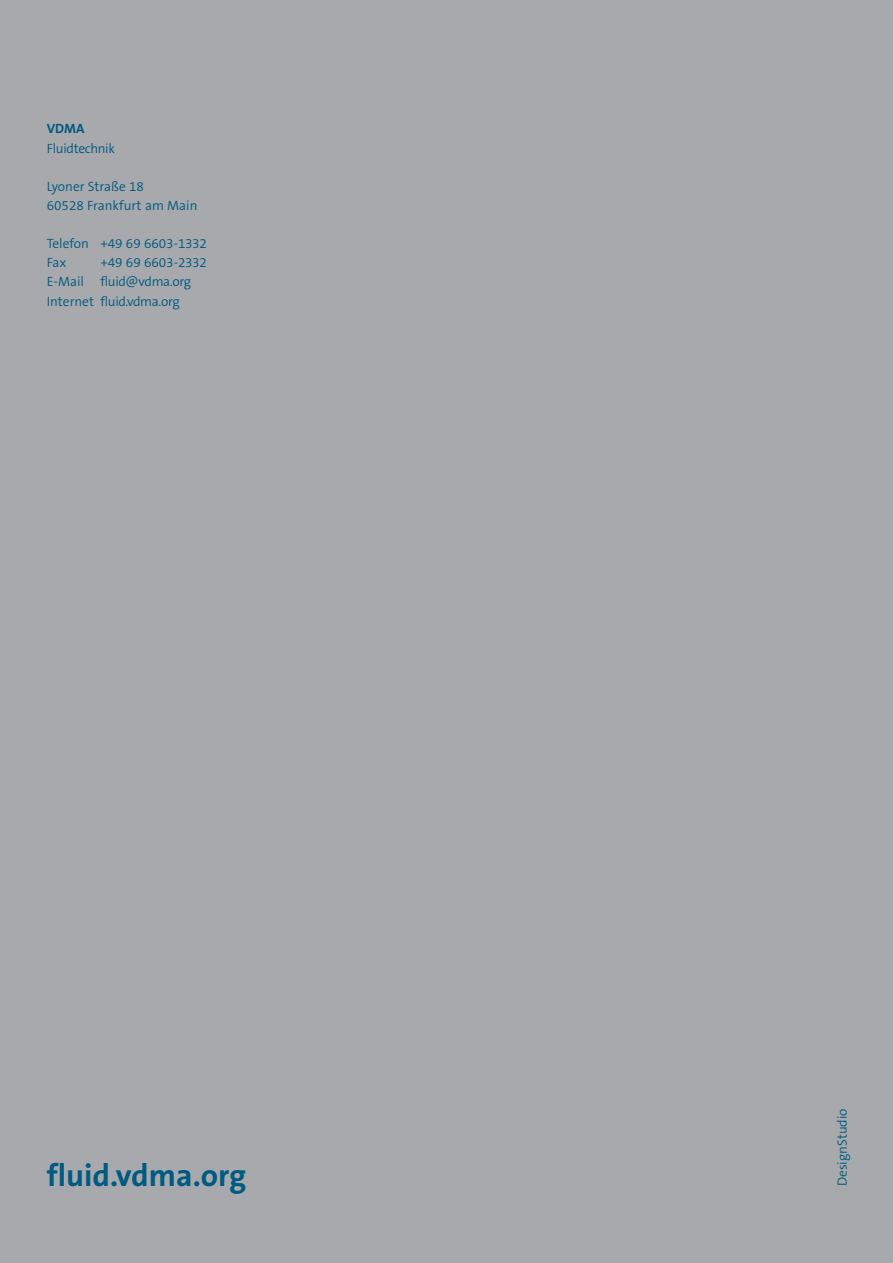
<style>
.page{position:relative;width:893px;height:1263px;background:#a7a9ac}
.page>*{position:absolute;margin:0;border:0;box-sizing:border-box;transform-origin:0 0}
.t1{font:700 31.5px "The Sans B7";color:#005a81}
.t2{font:300 13.5px/19.2px "The Sans B4";color:#005a81}
.t3{font:300 13.5px/19.2px "The Sans B4";letter-spacing:-.025em;color:#005a81}
.t4{font:700 13.5px "The Sans B7";color:#005a81}
</style>
<div class="page">
<p class="t4" style="left:47px;top:122px;width:39px">VDMA</p>
<p class="t3" style="left:47px;top:139px;width:70px">Fluidtechnik</p>
<p class="t2" style="left:47px;top:177px;width:152px">Lyoner Straße 18<br>60528 Frankfurt am Main</p>
<p class="t2" style="left:47px;top:235px;width:162px">Telefon +49 69 6603-1332<br>Fax</p>
<p class="t3" style="left:47px;top:254px;width:162px;text-indent:54px">+49 69 6603-2332<br>E-Mail fluid@vdma.org<br>Internet fluid.vdma.org</p>
<h1 class="t1" style="left:47px;top:1159px;width:201px">fluid.vdma.org</h1>
<p class="t2" style="left:833px;top:1186px;width:80px;rotate:-90deg">DesignStudio</p>
</div>
